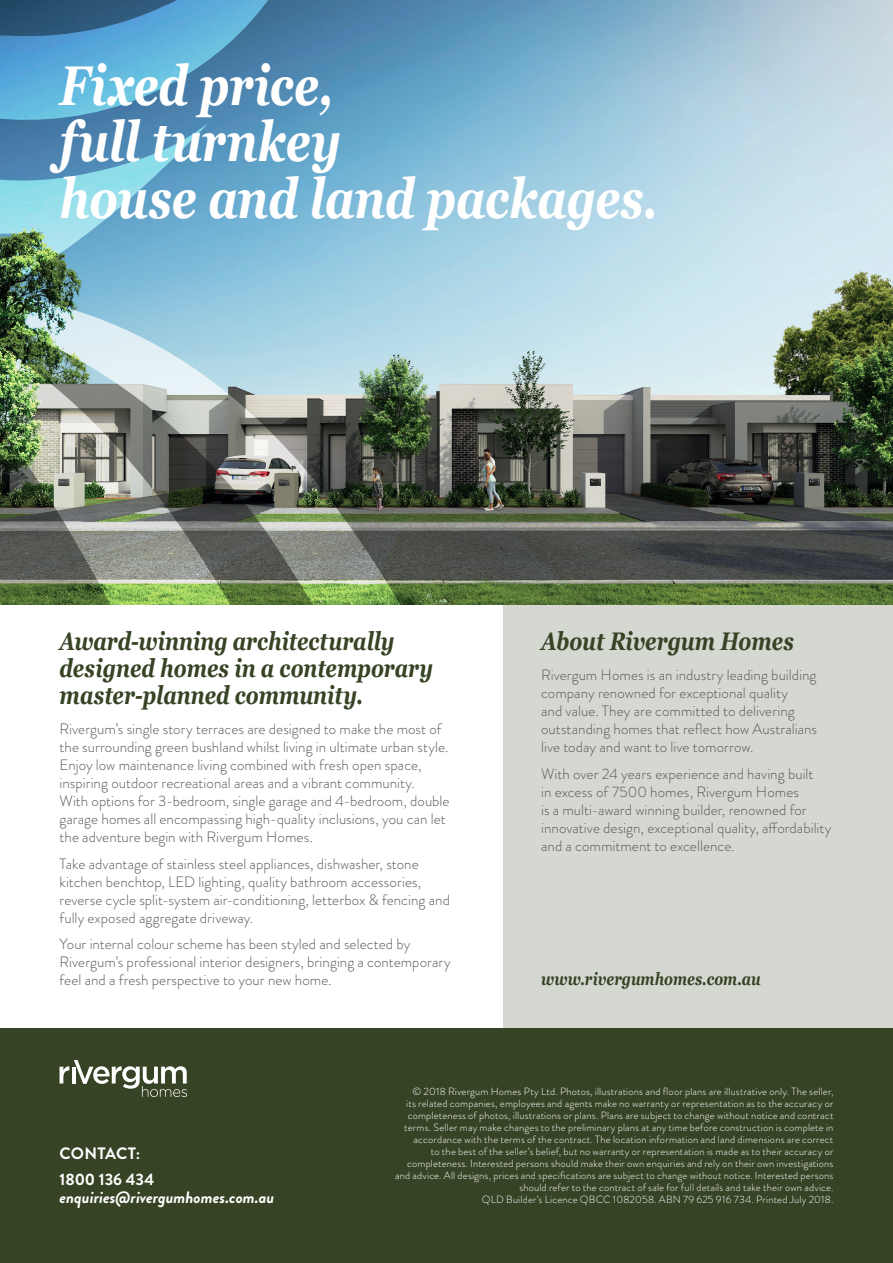
<style>
.page{position:relative;width:893px;height:1263px;background:#fff}
.page>*{position:absolute;margin:0;border:0;box-sizing:border-box;transform-origin:0 0}
.t1{font:italic 700 55.95px/56.1px "Georgia";letter-spacing:-.005em;color:#fff;scale:.8 1}
.t2{font:italic 700 25.5px/27px "Georgia";letter-spacing:-.005em;color:#364324;scale:.8 1}
.t3{font:italic 700 17.55px "Georgia";letter-spacing:.005em;color:#364324;scale:.8 1}
.t4{font:italic 700 16.5px "Brandon Grotesque";color:#fff}
.t5{font:700 16.5px/26.5px "Brandon Grotesque";color:#fff}
.t6{font:300 15px/18px "Brandon Grotesque";color:#57585a}
.t7{font:300 10.5px/12px "Brandon Grotesque";letter-spacing:.02em;color:#fff;text-align:right}
</style>
<div class="page">
<div style="left:504px;top:604px;width:389px;height:659px;background:#d5d7d1"></div>
<div style="left:0;top:1029px;width:893px;height:234px;background:#364324"></div>
<svg style="left:60px;top:1060px;width:127px;height:37px"></svg>
<img style="left:424px;top:0;width:469px;height:604px">
<img style="left:0;top:0;width:424px;height:604px">
<h1 class="t1" style="left:60px;top:58px;width:750px">Fixed price,<br>full turnkey<br>house and land packages.</h1>
<h2 class="t2" style="left:60px;top:627px;width:469px">Award-winning architecturally designed homes in a contemporary master-planned community.</h2>
<p class="t6" style="left:60px;top:720px;width:392px">Rivergum’s single story terraces are designed to make the most of the surrounding green bushland whilst living in ultimate urban style.<br>Enjoy low maintenance living combined with fresh open space, inspiring outdoor recreational areas and a vibrant community.<br>With options for 3-bedroom, single garage and 4-bedroom, double garage homes all encompassing high-quality inclusions, you can let the adventure begin with Rivergum Homes.</p>
<p class="t6" style="left:60px;top:855px;width:392px">Take advantage of stainless steel appliances, dishwasher, stone kitchen benchtop, LED lighting, quality bathroom accessories, reverse cycle split-system air-conditioning, letterbox &amp; fencing and fully exposed aggregate driveway.</p>
<p class="t6" style="left:60px;top:935px;width:393px">Your internal colour scheme has been styled and selected by<br>Rivergum’s professional interior designers, bringing a contemporary feel and a fresh perspective to your new home.</p>
<h2 class="t2" style="left:541px;top:627px;width:317px">About Rivergum Homes</h2>
<p class="t6" style="left:541px;top:666px;width:277px">Rivergum Homes is an industry leading building company renowned for exceptional quality<br>and value. They are committed to delivering outstanding homes that reflect how Australians live today and want to live tomorrow.</p>
<p class="t6" style="left:541px;top:765px;width:292px">With over 24 years experience and having built<br>in excess of 7500 homes, Rivergum Homes<br>is a multi-award winning builder, renowned for innovative design, exceptional quality, affordability and a commitment to excellence.</p>
<p class="t3" style="left:541px;top:968px;width:276px">www.rivergumhomes.com.au</p>
<p class="t5" style="left:60px;top:1140px;width:96px">CONTACT:<br>1800 136 434</p>
<p class="t4" style="left:60px;top:1186px;width:216px">enquiries@rivergumhomes.com.au</p>
<p class="t7" style="left:395px;top:1086px;width:440px">© 2018 Rivergum Homes Pty Ltd. Photos, illustrations and floor plans are illustrative only. The seller,<br>its related companies, employees and agents make no warranty or representation as to the accuracy or completeness of photos, illustrations or plans. Plans are subject to change without notice and contract terms. Seller may make changes to the preliminary plans at any time before construction is complete in accordance with the terms of the contract. The location information and land dimensions are correct<br>to the best of the seller’s belief, but no warranty or representation is made as to their accuracy or completeness. Interested persons should make their own enquiries and rely on their own investigations and advice. All designs, prices and specifications are subject to change without notice. Interested persons should refer to the contract of sale for full details and take their own advice.<br>QLD Builder’s Licence QBCC 1082058. ABN 79 625 916 734. Printed July 2018.</p>
</div>
